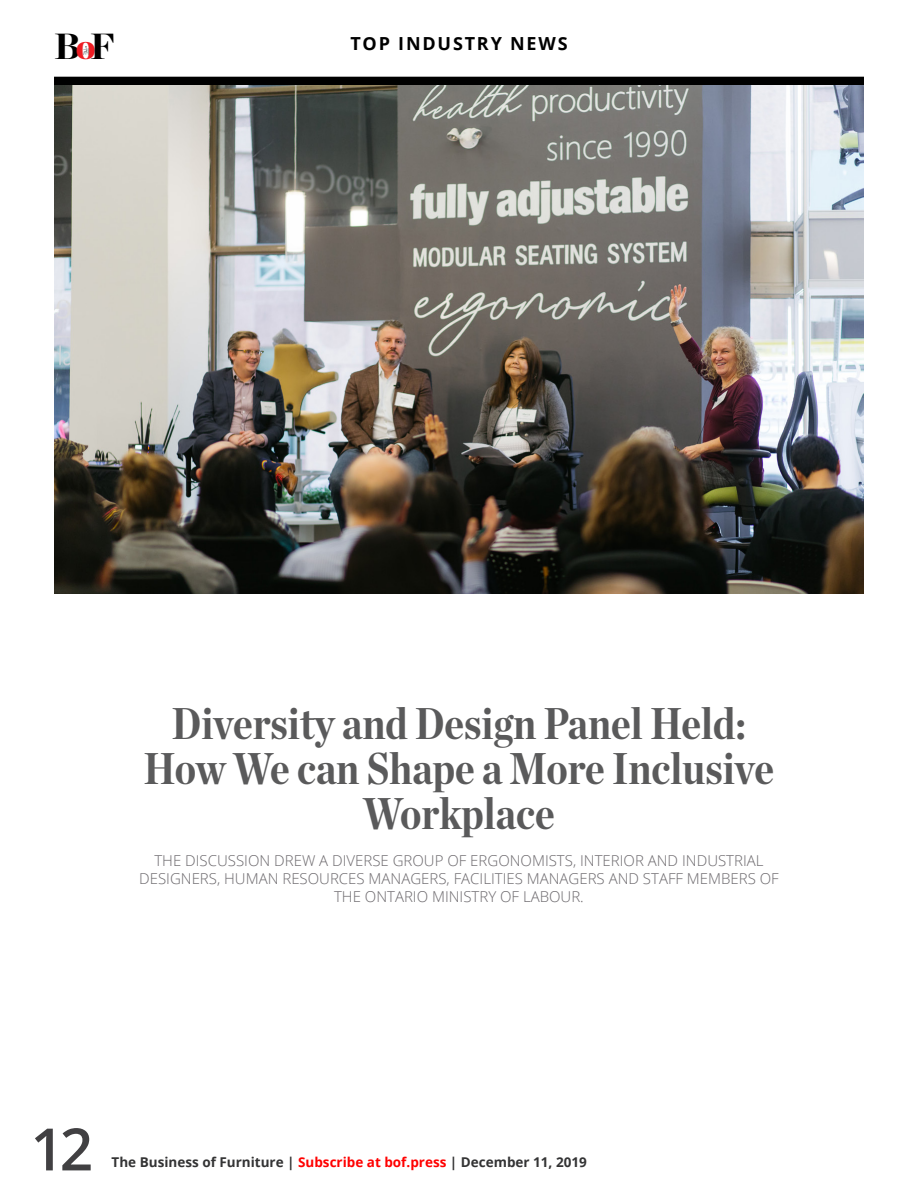
<style>
.page{position:relative;width:918px;height:1188px;background:#fff}
.page>*{position:absolute;margin:0;border:0;box-sizing:border-box;transform-origin:0 0}
.t1{font:600 58.5px "Open Sans";color:#414042}
.t2{font:700 45px/45px "Chronicle Deck Cond";color:#333334;text-align:center}
.t3{font:900 36.3px "Chronicle Display";color:#000}
.t4{font:700 18px "Open Sans";letter-spacing:.1em;color:#000}
.t5{font:300 15px/18px "Open Sans";color:#49454a;text-align:center}
.t6{font:700 13.5px "Open Sans";color:#333334}
.s1{color:#ed1d24}
.s2{color:#f00}
</style>
<div class="page">
<svg style="left:83px;top:46px;width:6px;height:9px"></svg>
<div style="left:54px;top:77px;width:810px;height:9px;background:#000"></div>
<img style="left:54px;top:86px;width:810px;height:508px">
<h3 class="t3" style="left:54px;top:16px;width:62px">B<span class="s1">o</span>F</h3>
<p class="t4" style="left:350px;top:31px;width:219px">TOP INDUSTRY NEWS</p>
<h2 class="t2" style="left:144px;top:698px;width:632px">Diversity and Design Panel Held:<br>How We can Shape a More Inclusive<br>Workplace</h2>
<p class="t5" style="left:139px;top:851px;width:641px">THE DISCUSSION DREW A DIVERSE GROUP OF ERGONOMISTS, INTERIOR AND INDUSTRIAL<br>DESIGNERS, HUMAN RESOURCES MANAGERS, FACILITIES MANAGERS AND STAFF MEMBERS OF<br>THE ONTARIO MINISTRY OF LABOUR.</p>
<h1 class="t1" style="left:31px;top:1109px;width:64px">12</h1>
<p class="t6" style="left:112px;top:1152px;width:477px">The Business of Furniture | <span class="s2">Subscribe at bof.press</span> | December 11, 2019</p>
</div>
